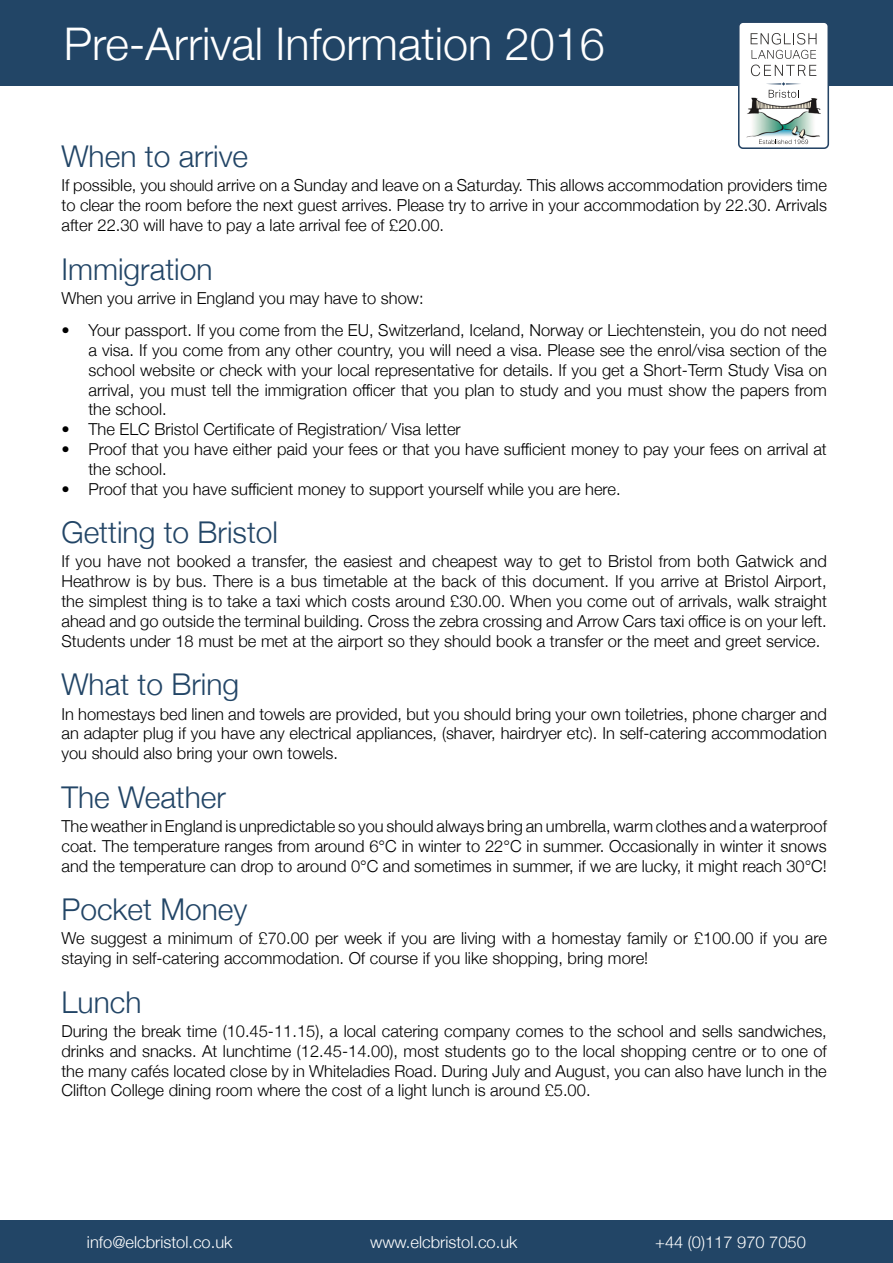
<style>
.page{position:relative;width:893px;height:1263px;background:#fff}
.page>*{position:absolute;margin:0;border:0;box-sizing:border-box;transform-origin:0 0}
.t1{font:300 45px "Helvetica Neue";color:#fff}
.t2{font:300 30px "Helvetica Neue";color:#224566}
.t3{font:300 16.5px/19.8px "Helvetica Neue";color:#000;text-align:justify}
.t4{font:300 16.5px "Helvetica Neue";color:#fff}
.s1{font-size:15.75px}
</style>
<div class="page">
<div style="left:0;top:0;width:893px;height:85px;background:#224566"></div>
<div style="left:0;top:1220px;width:893px;height:43px;background:#224566"></div>
<svg style="left:738px;top:22px;width:91px;height:127px"></svg>
<h1 class="t1" style="left:64px;top:7px;width:543px">Pre-Arrival Information 2016</h1>
<h2 class="t2" style="left:61px;top:132px;width:188px">When to arrive</h2>
<p class="t3" style="left:61px;top:174px;width:767px">If possible, you <span class="s1">should</span> arrive on a Sunday and leave on a Saturday. This allows accommodation providers time to clear the room before the next guest arrives. Please try to arrive in your accommodation by 22.30. Arrivals after 22.30 will have to pay a late arrival fee of £20.00.</p>
<h2 class="t2" style="left:61px;top:245px;width:153px">Immigration</h2>
<p class="t3" style="left:61px;top:287px;width:364px">When you arrive in England you may have to show:</p>
<p class="t3" style="left:88px;top:319px;width:740px;text-indent:-27px">• Your passport. If you come from the EU, Switzerland, Iceland, Norway or Liechtenstein, you do not need a visa. If you come from any other country, you will need a visa. Please see the enrol/visa section of the school website or check with your local representative for details. If you get a Short-Term Study Visa on arrival, you must tell the immigration officer that you plan to study and you must show the papers from the school.</p>
<p class="t3" style="left:61px;top:418px;width:401px">• The ELC Bristol Certificate of Registration/ Visa letter</p>
<p class="t3" style="left:88px;top:438px;width:740px;text-indent:-27px">• Proof that you have either paid your fees or that you have sufficient money to pay your fees on arrival at the school.</p>
<p class="t3" style="left:61px;top:478px;width:561px">• Proof that you have sufficient money to support yourself while you are here.</p>
<h2 class="t2" style="left:61px;top:508px;width:218px">Getting to Bristol</h2>
<p class="t3" style="left:61px;top:550px;width:767px">If you have not booked a transfer, the easiest and cheapest way to get to Bristol from both Gatwick and Heathrow is by bus. There is a bus timetable at the back of this document. If you arrive at Bristol Airport, the simplest thing is to take a taxi which costs around £30.00. When you come out of arrivals, walk straight ahead and go outside the terminal building. Cross the zebra crossing and Arrow Cars taxi office is on your left.<br>Students under 18 must be met at the airport so they should book a transfer or the meet and greet service.</p>
<h2 class="t2" style="left:61px;top:660px;width:179px">What to Bring</h2>
<p class="t3" style="left:61px;top:702px;width:767px">In homestays bed linen and towels are provided, but you should bring your own toiletries, phone charger and an adapter plug if you have any electrical appliances, (shaver, hairdryer etc). In self-catering accommodation you should also bring your own towels.</p>
<h2 class="t2" style="left:61px;top:773px;width:166px">The Weather</h2>
<p class="t3" style="left:61px;top:815px;width:767px">The weather in England is unpredictable so you should always bring an umbrella, warm clothes and a waterproof coat. The temperature ranges from around 6°C in winter to 22°C in summer. Occasionally in winter it snows and the temperature can drop to around 0°C and sometimes in summer, if we are lucky, it might reach 30°C!</p>
<h2 class="t2" style="left:61px;top:885px;width:187px">Pocket Money</h2>
<p class="t3" style="left:61px;top:927px;width:767px">We suggest a minimum of £70.00 per week if you are living with a homestay family or £100.00 if you are staying in self-catering accommodation. Of course if you like shopping, bring more!</p>
<h2 class="t2" style="left:61px;top:978px;width:82px">Lunch</h2>
<p class="t3" style="left:61px;top:1020px;width:767px">During the break time (10.45-11.15), a local catering company comes to the school and sells sandwiches, drinks and snacks. At lunchtime (12.45-14.00), most students go to the local shopping centre or to one of the many cafés located close by in Whiteladies Road. During July and August, you can also have lunch in the Clifton College dining room where the cost of a light lunch is around £5.00.</p>
<p class="t4" style="left:87px;top:1228px;width:147px">info@elcbristol.co.uk</p>
<p class="t4" style="left:370px;top:1228px;width:149px">www.elcbristol.co.uk</p>
<p class="t4" style="left:655px;top:1228px;width:152px">+44 (0)117 970 7050</p>
</div>
